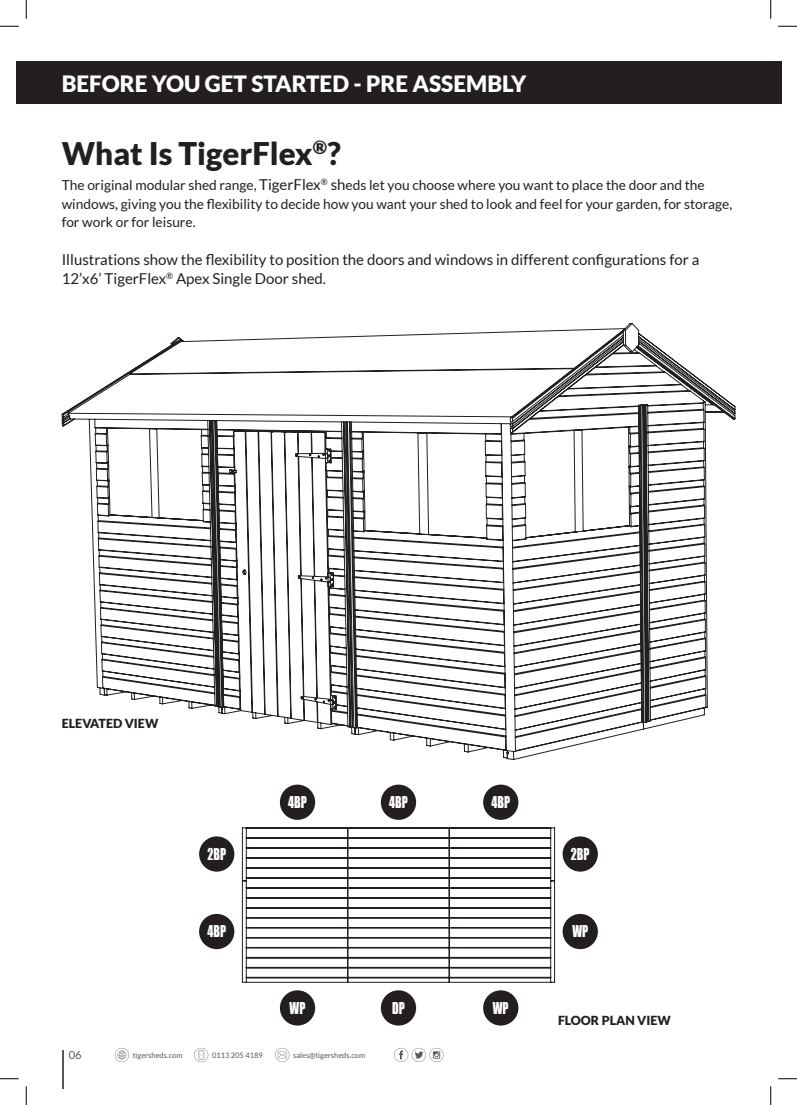
<style>
.page{position:relative;width:797px;height:1105px;background:#fff}
.page>*{position:absolute;margin:0;border:0;box-sizing:border-box;transform-origin:0 0}
.t1{font:900 31.25px "Lato";color:#231f20}
.t2{font:900 22.5px "Lato";color:#fff}
.t3{font:15px/18.8px "Lato";color:#231f20}
.t4{font:15px "Impact";color:#fff;scale:.8 1}
.t5{font:13.75px/18.8px "Lato";color:#231f20}
.t6{font:900 12.5px "Lato";color:#231f20}
.t7{font:11.25px "Lato";color:#57585a}
.t8{font:7.5px "Lato";color:#57585a}
.s1{font-size:15px}
</style>
<div class="page">
<div style="left:16px;top:62px;width:765px;height:42px;background:#231f20"></div>
<hr style="left:62px;top:1050px;width:1px;height:39px;background:#57585a">
<svg style="left:394px;top:1048px;width:49px;height:14px"></svg>
<svg style="left:194px;top:1048px;width:14px;height:14px"></svg>
<svg style="left:275px;top:1048px;width:14px;height:14px"></svg>
<svg style="left:115px;top:1048px;width:14px;height:14px"></svg>
<svg style="left:61px;top:323px;width:674px;height:437px"></svg>
<div style="left:280px;top:785px;width:35px;height:35px;background:#231f20;border-radius:50%"></div>
<svg style="left:242px;top:827px;width:313px;height:156px"></svg>
<div style="left:381px;top:785px;width:35px;height:35px;background:#231f20;border-radius:50%"></div>
<div style="left:483px;top:785px;width:35px;height:35px;background:#231f20;border-radius:50%"></div>
<div style="left:280px;top:990px;width:35px;height:35px;background:#231f20;border-radius:50%"></div>
<div style="left:381px;top:990px;width:35px;height:35px;background:#231f20;border-radius:50%"></div>
<div style="left:483px;top:990px;width:35px;height:35px;background:#231f20;border-radius:50%"></div>
<div style="left:562px;top:914px;width:36px;height:35px;background:#231f20;border-radius:50%"></div>
<div style="left:562px;top:836px;width:36px;height:36px;background:#231f20;border-radius:50%"></div>
<div style="left:199px;top:914px;width:35px;height:35px;background:#231f20;border-radius:50%"></div>
<div style="left:199px;top:836px;width:35px;height:36px;background:#231f20;border-radius:50%"></div>
<svg style="left:0;top:25px;width:19px;height:2px"></svg>
<svg style="left:778px;top:25px;width:19px;height:2px"></svg>
<svg style="left:0;top:1078px;width:19px;height:1px"></svg>
<svg style="left:778px;top:1078px;width:19px;height:1px"></svg>
<svg style="left:25px;top:0;width:2px;height:19px"></svg>
<svg style="left:25px;top:1086px;width:2px;height:19px"></svg>
<svg style="left:770px;top:0;width:1px;height:19px"></svg>
<svg style="left:770px;top:1086px;width:1px;height:19px"></svg>
<h2 class="t2" style="left:62px;top:71px;width:466px">BEFORE YOU GET STARTED - PRE ASSEMBLY</h2>
<h1 class="t1" style="left:62px;top:135px;width:280px">What Is TigerFlex<sup>®</sup>?</h1>
<p class="t5" style="left:62px;top:175px;width:672px">The original modular shed range, <span class="s1">TigerFlex</span><sup>®</sup> <span class="s1">sh</span>eds let you choose where you want to place the door and the windows, giving you the flexibility to decide how you want your shed to look and feel for your garden, for storage, for work or for leisure.</p>
<p class="t3" style="left:62px;top:250px;width:639px">Illustrations show the flexibility to position the doors and windows in different configurations for a<br>12’x6’ TigerFlex<sup>®</sup> Apex Single Door shed.</p>
<p class="t6" style="left:62px;top:716px;width:98px">ELEVATED VIEW</p>
<p class="t4" style="left:207px;top:842px;width:25px">2BP</p>
<p class="t4" style="left:207px;top:920px;width:25px">4BP</p>
<p class="t4" style="left:288px;top:791px;width:25px">4BP</p>
<p class="t4" style="left:389px;top:791px;width:25px">4BP</p>
<p class="t4" style="left:491px;top:791px;width:25px">4BP</p>
<p class="t4" style="left:289px;top:996px;width:21px">WP</p>
<p class="t4" style="left:392px;top:996px;width:17px">DP</p>
<p class="t4" style="left:493px;top:996px;width:21px">WP</p>
<p class="t7" style="left:69px;top:1049px;width:15px">06</p>
<p class="t8" style="left:133px;top:1051px;width:51px">tigersheds.com</p>
<p class="t8" style="left:212px;top:1051px;width:52px">0113 205 4189</p>
<p class="t8" style="left:293px;top:1051px;width:74px">sales@tigersheds.com</p>
<p class="t4" style="left:571px;top:842px;width:25px">2BP</p>
<p class="t4" style="left:572px;top:920px;width:21px">WP</p>
<p class="t6" style="left:558px;top:1013px;width:114px">FLOOR PLAN VIEW</p>
</div>
